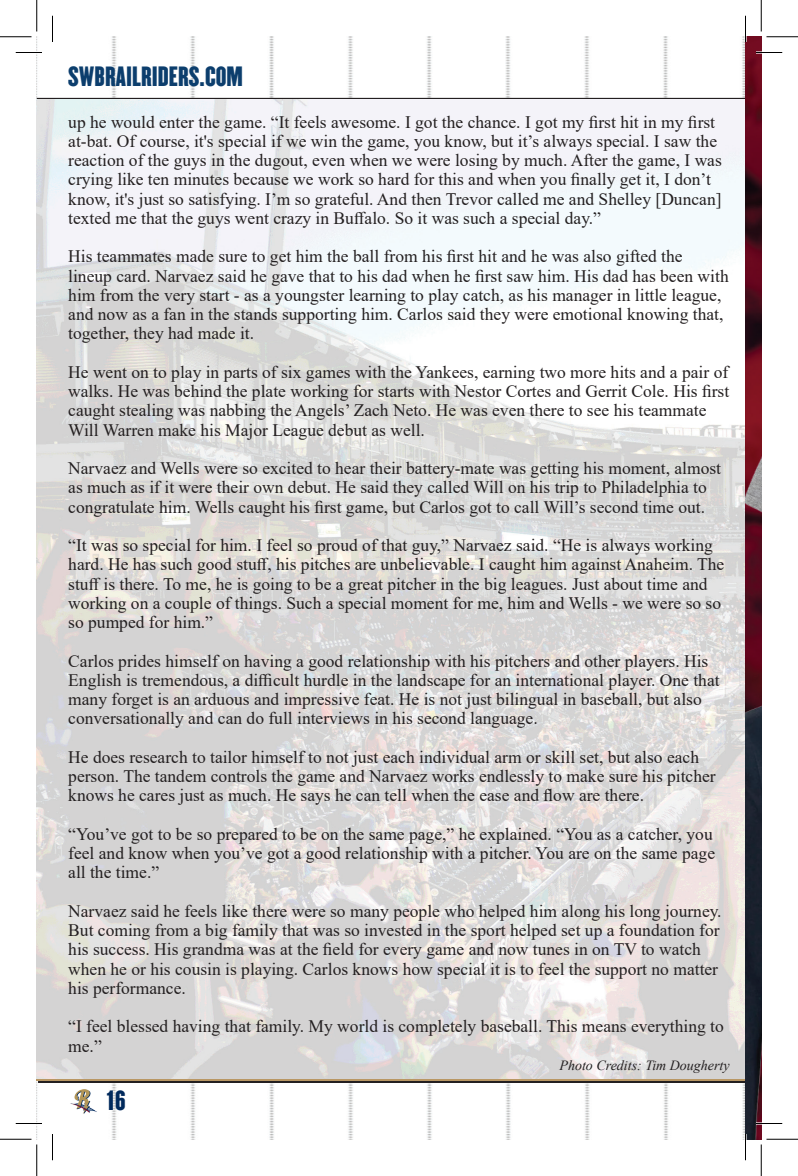
<style>
.page{position:relative;width:798px;height:1176px;background:#fff}
.page>*{position:absolute;margin:0;border:0;box-sizing:border-box;transform-origin:0 0}
.t1{font:24.5px "Champion HTF Lightweight";color:#0c3e6d}
.t2{font:24.5px "Champion HTF Lightweight";color:#00295c}
.t3{font:17.5px/19.2px "Times New Roman";color:#231f20}
.t4{font:italic 14px "Times New Roman";color:#231f20}
</style>
<div class="page">
<img style="left:37px;top:37px;width:709px;height:61px">
<img style="left:37px;top:1082px;width:709px;height:57px">
<hr style="left:37px;top:1079px;width:724px;height:2px;background:#b99764">
<img style="left:68px;top:1087px;width:33px;height:28px">
<img style="left:37px;top:100px;width:709px;height:978px">
<img style="left:746px;top:37px;width:15px;height:1102px">
<hr style="left:16px;top:51px;width:26px;height:3px;background:#fff">
<hr style="left:756px;top:51px;width:26px;height:3px;background:#fff">
<hr style="left:16px;top:1122px;width:26px;height:3px;background:#fff">
<hr style="left:756px;top:1122px;width:26px;height:3px;background:#fff">
<hr style="left:51px;top:16px;width:3px;height:26px;background:#fff">
<hr style="left:51px;top:1134px;width:3px;height:26px;background:#fff">
<hr style="left:744px;top:16px;width:3px;height:26px;background:#fff">
<hr style="left:744px;top:1134px;width:3px;height:26px;background:#fff">
<svg style="left:16px;top:52px;width:26px;height:1px"></svg>
<svg style="left:756px;top:52px;width:26px;height:1px"></svg>
<svg style="left:16px;top:1123px;width:26px;height:1px"></svg>
<svg style="left:756px;top:1123px;width:26px;height:1px"></svg>
<svg style="left:52px;top:16px;width:1px;height:26px"></svg>
<svg style="left:52px;top:1134px;width:1px;height:26px"></svg>
<svg style="left:745px;top:16px;width:1px;height:26px"></svg>
<svg style="left:745px;top:1134px;width:1px;height:26px"></svg>
<hr style="left:0;top:36px;width:32px;height:1px;background:#000">
<hr style="left:766px;top:36px;width:32px;height:1px;background:#000">
<hr style="left:0;top:1139px;width:32px;height:1px;background:#000">
<hr style="left:766px;top:1139px;width:32px;height:1px;background:#000">
<hr style="left:36px;top:0;width:1px;height:32px;background:#000">
<hr style="left:36px;top:1144px;width:1px;height:32px;background:#000">
<hr style="left:761px;top:0;width:1px;height:32px;background:#000">
<hr style="left:761px;top:1144px;width:1px;height:32px;background:#000">
<h1 class="t1" style="left:68px;top:68px;width:177px">SWBRAILRIDERS.COM</h1>
<p class="t3" style="left:68px;top:112px;width:655px">up he would enter the game. “It feels awesome. I got the chance. I got my first hit in my first at-bat. Of course, it's special if we win the game, you know, but it’s always special. I saw the reaction of the guys in the dugout, even when we were losing by much. After the game, I was crying like ten minutes because we work so hard for this and when you finally get it, I don’t know, it's just so satisfying. I’m so grateful. And then Trevor called me and Shelley [Duncan] texted me that the guys went crazy in Buffalo. So it was such a special day.”</p>
<p class="t3" style="left:68px;top:247px;width:662px">His teammates made sure to get him the ball from his first hit and he was also gifted the lineup card. Narvaez said he gave that to his dad when he first saw him. His dad has been with him from the very start - as a youngster learning to play catch, as his manager in little league, and now as a fan in the stands supporting him. Carlos said they were emotional knowing that, together, they had made it.</p>
<p class="t3" style="left:68px;top:362px;width:663px">He went on to play in parts of six games with the Yankees, earning two more hits and a pair of walks. He was behind the plate working for starts with Nestor Cortes and Gerrit Cole. His first caught stealing was nabbing the Angels’ Zach Neto. He was even there to see his teammate Will Warren make his Major League debut as well.</p>
<p class="t3" style="left:68px;top:459px;width:654px">Narvaez and Wells were so excited to hear their battery-mate was getting his moment, almost as much as if it were their own debut. He said they called Will on his trip to Philadelphia to congratulate him. Wells caught his first game, but Carlos got to call Will’s second time out.</p>
<p class="t3" style="left:68px;top:536px;width:658px">“It was so special for him. I feel so proud of that guy,” Narvaez said. “He is always working hard. He has such good stuff, his pitches are unbelievable. I caught him against Anaheim. The stuff is there. To me, he is going to be a great pitcher in the big leagues. Just about time and working on a couple of things. Such a special moment for me, him and Wells - we were so so so pumped for him.”</p>
<p class="t3" style="left:68px;top:651px;width:653px">Carlos prides himself on having a good relationship with his pitchers and other players. His English is tremendous, a difficult hurdle in the landscape for an international player. One that many forget is an arduous and impressive feat. He is not just bilingual in baseball, but also conversationally and can do full interviews in his second language.</p>
<p class="t3" style="left:68px;top:747px;width:649px">He does research to tailor himself to not just each individual arm or skill set, but also each person. The tandem controls the game and Narvaez works endlessly to make sure his pitcher knows he cares just as much. He says he can tell when the ease and flow are there.</p>
<p class="t3" style="left:68px;top:824px;width:648px">“You’ve got to be so prepared to be on the same page,” he explained. “You as a catcher, you feel and know when you’ve got a good relationship with a pitcher. You are on the same page all the time.”</p>
<p class="t3" style="left:68px;top:901px;width:655px">Narvaez said he feels like there were so many people who helped him along his long journey.<br>But coming from a big family that was so invested in the sport helped set up a foundation for his success. His grandma was at the field for every game and now tunes in on TV to watch when he or his cousin is playing. Carlos knows how special it is to feel the support no matter his performance.</p>
<p class="t3" style="left:68px;top:1017px;width:657px">“I feel blessed having that family. My world is completely baseball. This means everything to me.”</p>
<p class="t4" style="left:560px;top:1058px;width:172px">Photo Credits: Tim Dougherty</p>
<h1 class="t2" style="left:107px;top:1092px;width:20px">16</h1>
</div>
